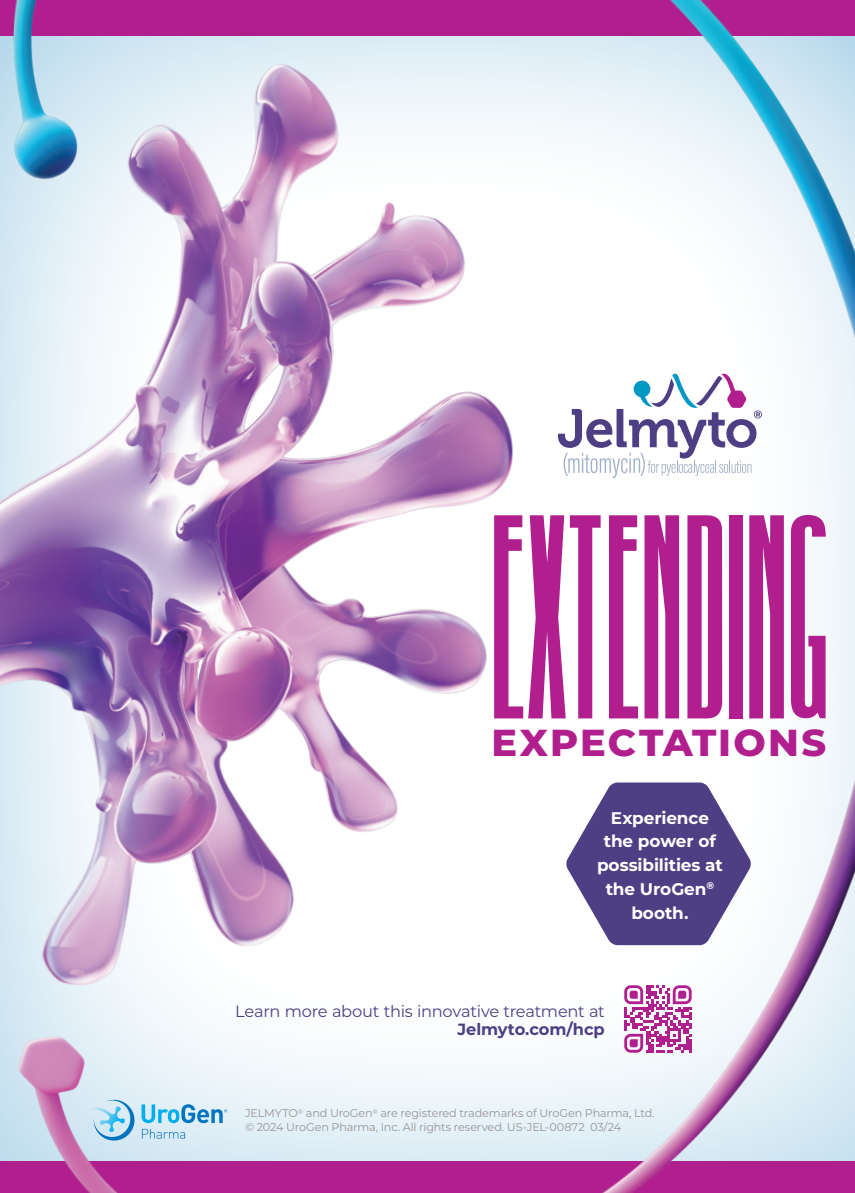
<style>
.page{position:relative;width:855px;height:1193px;background:#fff}
.page>*{position:absolute;margin:0;border:0;box-sizing:border-box;transform-origin:0 0}
.t1{font:800 37.5px "Montserrat";letter-spacing:.055em;color:#b01f8d}
.t2{font:700 16.88px/23.8px "Montserrat";letter-spacing:-.005em;color:#fff;text-align:center}
.t3{font:16.25px/18.8px "Montserrat";letter-spacing:-.02em;color:#4e3f84;text-align:right}
.t4{font:11.25px/13.5px "Montserrat";letter-spacing:-.015em;color:#969696}
.s1{font-weight:700}
</style>
<div class="page">
<img style="left:0;top:0;width:855px;height:1192px">
<svg style="left:687px;top:515px;width:35px;height:203px"></svg>
<svg style="left:609px;top:515px;width:29px;height:203px"></svg>
<svg style="left:645px;top:515px;width:34px;height:203px"></svg>
<svg style="left:749px;top:515px;width:35px;height:203px"></svg>
<svg style="left:494px;top:515px;width:107px;height:203px"></svg>
<div style="left:729px;top:515px;width:14px;height:203px;background:#b01f8d"></div>
<svg style="left:791px;top:515px;width:35px;height:203px"></svg>
<svg style="left:566px;top:782px;width:185px;height:163px"></svg>
<svg style="left:558px;top:373px;width:204px;height:105px"></svg>
<svg style="left:87px;top:1097px;width:48px;height:44px"></svg>
<svg style="left:142px;top:1104px;width:85px;height:34px"></svg>
<svg style="left:624px;top:985px;width:68px;height:67px"></svg>
<p class="t1" style="left:492px;top:715px;width:336px">EXPECTATIONS</p>
<p class="t2" style="left:597px;top:805px;width:127px">Experience the power of possibilities at the UroGen<sup>® </sup>booth.</p>
<p class="t3" style="left:235px;top:1000px;width:371px">Learn more about this innovative treatment at<br><span class="s1">Jelmyto.com/hcp</span></p>
<p class="t4" style="left:245px;top:1106px;width:411px">JELMYTO<sup>®</sup> and UroGen<sup>®</sup> are registered trademarks of UroGen Pharma, Ltd. © 2024 UroGen Pharma, Inc. All rights reserved. US-JEL-00872 03/24</p>
</div>
